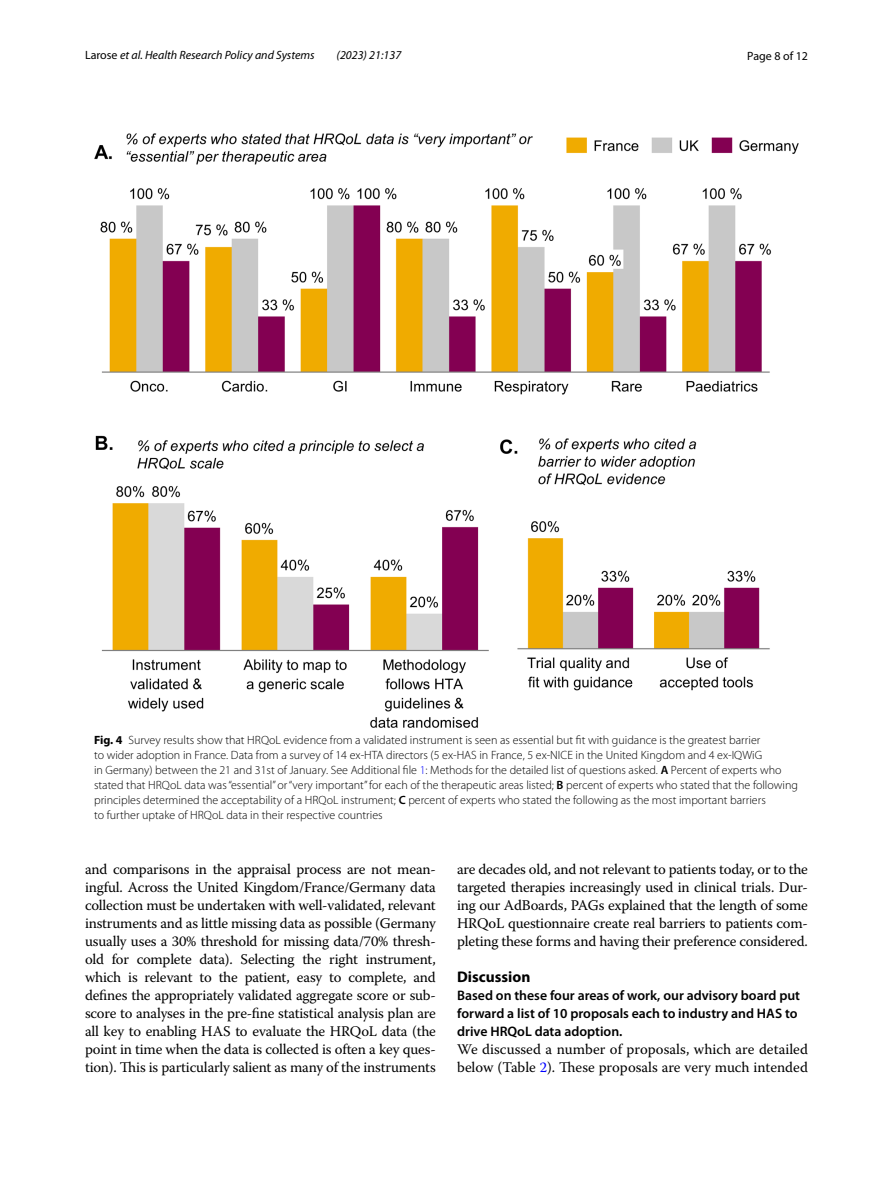
<style>
.page{position:relative;width:893px;height:1187px;background:#fff}
.page>*{position:absolute;margin:0;border:0;box-sizing:border-box;transform-origin:0 0}
.t1{font:700 15.45px "Myriad Pro";color:#000}
.t2{font:14.7px/18px "Warnock Pro";letter-spacing:-.01em;color:#000;text-align:justify}
.t3{font:600 13.8px/18px "Myriad Pro";color:#000}
.t4{font:300 12px/15px "Myriad Pro";color:#000}
.t5{font:italic 12px "Myriad Pro";color:#000}
.t6{font:12px "Myriad Pro";color:#000}
.s1{font-style:normal}
.s2{font-weight:700}
.s3{color:#00f}
.s4{font-weight:600}
</style>
<div class="page">
<img style="left:94px;top:133px;width:705px;height:595px">
<p class="t5" style="left:85px;top:48px;width:231px"><span class="s1">Larose</span> et al. Health Research Policy and Systems</p>
<p class="t5" style="left:337px;top:48px;width:66px">(2023) 21:137</p>
<p class="t6" style="left:747px;top:48px;width:62px">Page 8 of 12</p>
<p class="t4" style="left:94px;top:732px;width:705px"><span class="s2">Fig. 4</span> Survey results show that HRQoL evidence from a validated instrument is seen as essential but fit with guidance is the greatest barrier<br>to wider adoption in France. Data from a survey of 14 ex-HTA directors (5 ex-HAS in France, 5 ex-NICE in the United Kingdom and 4 ex-IQWiG<br>in Germany) between the 21 and 31st of January. See Additional file <span class="s3">1</span>: Methods for the detailed list of questions asked. <span class="s4">A</span> Percent of experts who stated that HRQoL data was“essential” or“very important” for each of the therapeutic areas listed; <span class="s4">B</span> percent of experts who stated that the following principles determined the acceptability of a HRQoL instrument; <span class="s4">C</span> percent of experts who stated the following as the most important barriers<br>to further uptake of HRQoL data in their respective countries</p>
<p class="t2" style="left:85px;top:860px;width:352px">and comparisons in the appraisal process are not mean&shy;ingful. Across the United Kingdom/France/Germany data collection must be undertaken with well-validated, relevant instruments and as little missing data as possible (Germany usually uses a 30% threshold for missing data/70% thresh&shy;old for complete data). Selecting the right instrument, which is relevant to the patient, easy to complete, and defines the appropriately validated aggregate score or sub&shy;score to analyses in the pre-fine statistical analysis plan are all key to enabling HAS to evaluate the HRQoL data (the point in time when the data is collected is often a key ques&shy;tion). This is particularly salient as many of the instruments</p>
<p class="t2" style="left:457px;top:860px;width:352px">are decades old, and not relevant to patients today, or to the targeted therapies increasingly used in clinical trials. Dur&shy;ing our AdBoards, PAGs explained that the length of some HRQoL questionnaire create real barriers to patients com&shy;pleting these forms and having their preference considered.</p>
<p class="t1" style="left:457px;top:966px;width:75px">Discussion</p>
<p class="t3" style="left:457px;top:986px;width:345px">Based on these four areas of work, our advisory board put forward a list of 10 proposals each to industry and HAS to drive HRQoL data adoption.</p>
<p class="t2" style="left:457px;top:1040px;width:352px">We discussed a number of proposals, which are detailed below (Table <span class="s3">2</span>). These proposals are very much intended</p>
</div>
